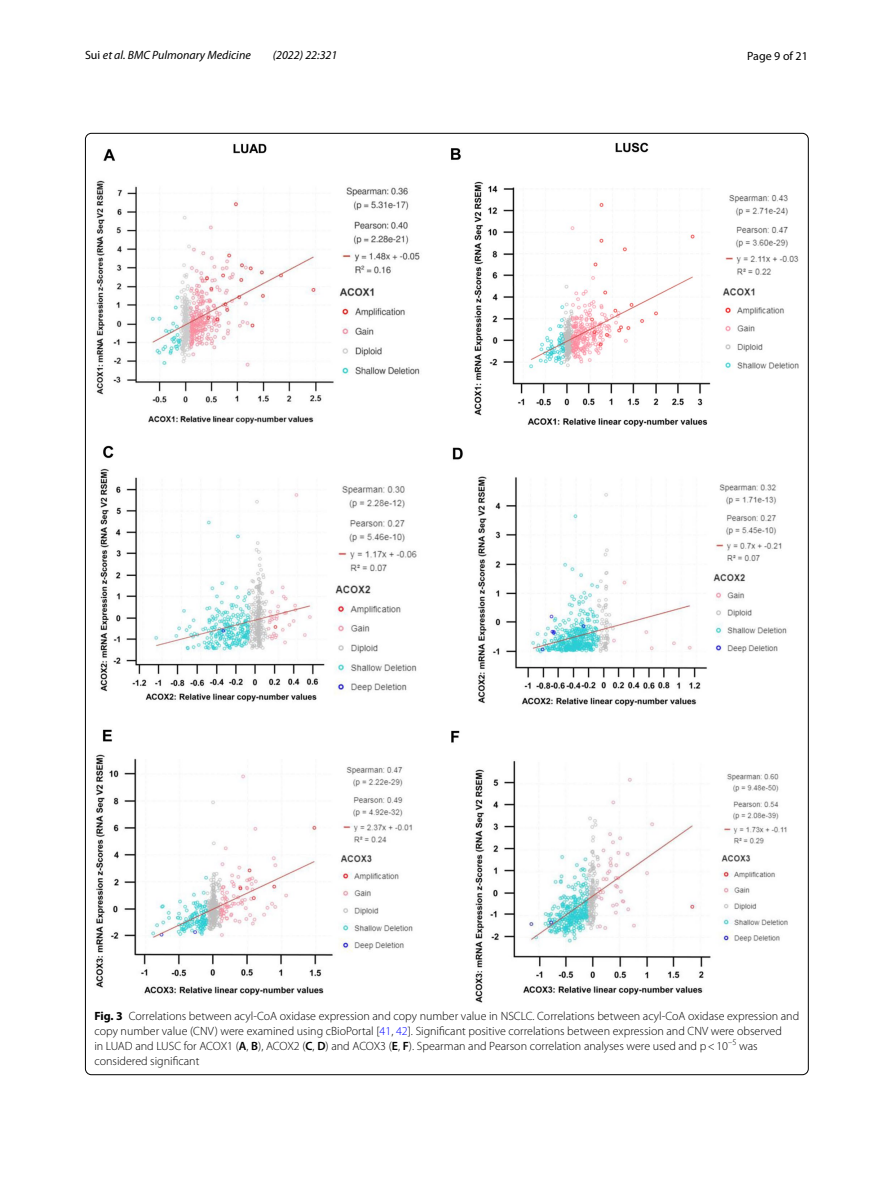
<style>
.page{position:relative;width:893px;height:1187px;background:#fff}
.page>*{position:absolute;margin:0;border:0;box-sizing:border-box;transform-origin:0 0}
.t1{font:300 12px/15px "Myriad Pro";color:#000}
.t2{font:italic 12px "Myriad Pro";color:#000}
.t3{font:12px "Myriad Pro";color:#000}
.s1{font-style:normal}
.s2{font-weight:700}
.s3{color:#00f}
.s4{font-weight:600}
</style>
<div class="page">
<img style="left:96px;top:142px;width:703px;height:861px">
<p class="t2" style="left:85px;top:48px;width:167px"><span class="s1">Sui</span> et al. BMC Pulmonary Medicine</p>
<p class="t2" style="left:273px;top:48px;width:66px">(2022) 22:321</p>
<p class="t3" style="left:747px;top:48px;width:62px">Page 9 of 21</p>
<p class="t1" style="left:94px;top:1008px;width:706px"><span class="s2">Fig. 3</span> Correlations between acyl-CoA oxidase expression and copy number value in NSCLC. Correlations between acyl-CoA oxidase expression and copy number value (CNV) were examined using cBioPortal [<span class="s3">41</span>, <span class="s3">42</span>]. Significant positive correlations between expression and CNV were observed<br>in LUAD and LUSC for ACOX1 (<span class="s4">A</span>, <span class="s4">B</span>), ACOX2 (<span class="s4">C</span>, <span class="s4">D</span>) and ACOX3 (<span class="s4">E</span>, <span class="s4">F</span>). Spearman and Pearson correlation analyses were used and p&lt; -10<sup>–5</sup> was considered significant</p>
</div>
